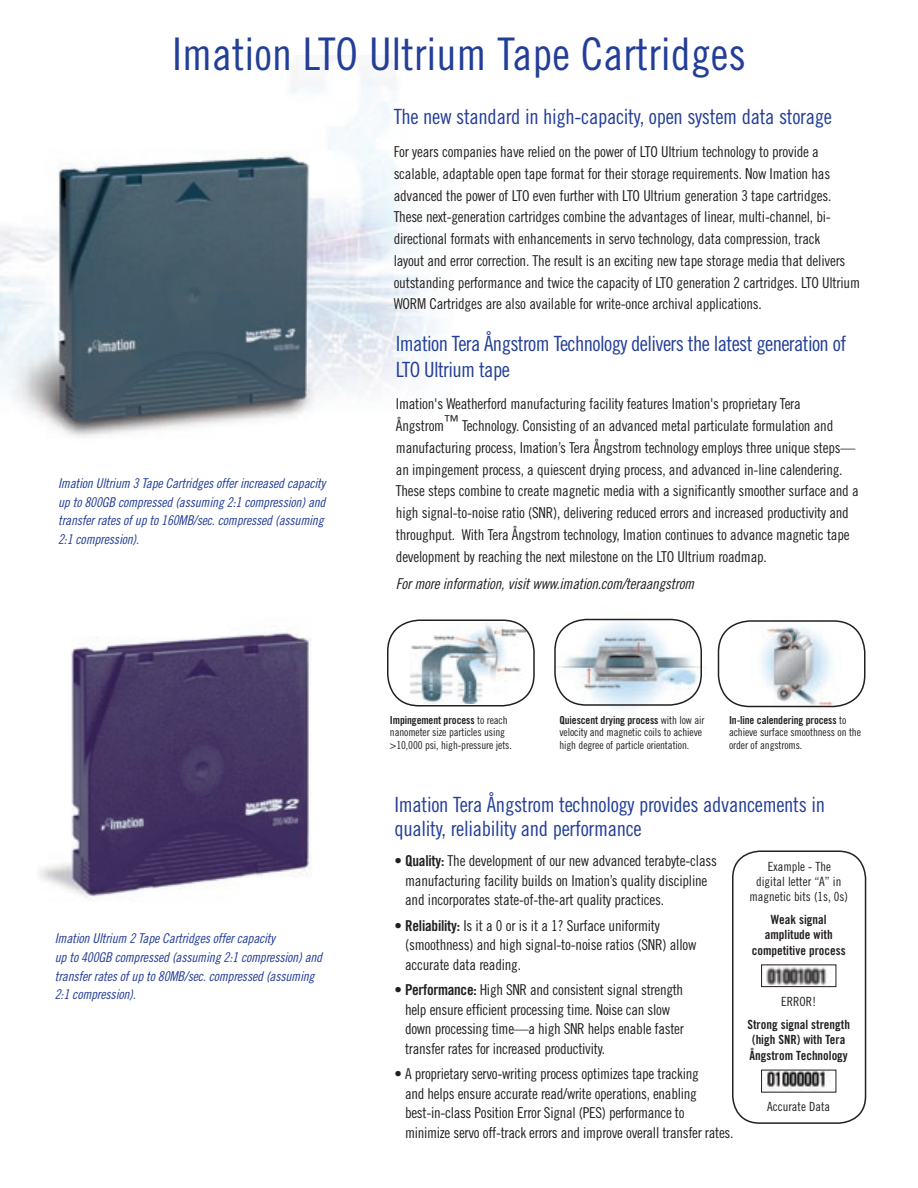
<style>
.page{position:relative;width:918px;height:1188px;background:#fff}
.page>*{position:absolute;margin:0;border:0;box-sizing:border-box;transform-origin:0 0}
.t1{font:45px "Trade Gothic Cond Eighteen";color:#233e98}
.t2{font:21px/24px "Trade Gothic Cond Eighteen";letter-spacing:-.015em;color:#233e98}
.t3{font:15px/21.8px "Trade Gothic Cond Eighteen";letter-spacing:-.015em;color:#231f20}
.t4{font:15px "Trade Gothic Cond Eighteen Obl";letter-spacing:-.015em;color:#231f20}
.t5{font:13.5px/18.6px "Trade Gothic Cond Eighteen Obl";letter-spacing:-.015em;color:#233e98}
.t6{font:12.75px/15.1px "Trade Gothic Bold Cond Twenty";color:#231f20;text-align:center}
.t7{font:12.75px/15px "Trade Gothic Cond Eighteen";color:#231f20;text-align:center}
.t8{font:10.95px/12.5px "Trade Gothic Cond Eighteen";letter-spacing:-.01em;color:#231f20}
.t9{font:10.95px "Trade Gothic Bold Cond Twenty";letter-spacing:-.01em;color:#231f20}
.s1{font-family:"Trade Gothic Cond Eighteen"}
.s2{font-family:"Trade Gothic Bold Cond Twenty"}
</style>
<div class="page">
<img style="left:579px;top:705px;width:97px;height:4px">
<svg style="left:554px;top:618px;width:148px;height:87px"></svg>
<svg style="left:387px;top:619px;width:148px;height:87px"></svg>
<img style="left:750px;top:706px;width:91px;height:3px">
<img style="left:39px;top:628px;width:273px;height:270px">
<img style="left:0;top:58px;width:441px;height:380px">
<svg style="left:732px;top:850px;width:135px;height:273px"></svg>
<svg style="left:717px;top:620px;width:149px;height:86px"></svg>
<h1 class="t1" style="left:172px;top:27px;width:575px">Imation LTO Ultrium Tape Cartridges</h1>
<p class="t5" style="left:58px;top:474px;width:269px">Imation Ultrium 3 Tape Cartridges offer increased capacity up to 800GB compressed (assuming 2:1 compression) and transfer rates of up to 160MB/sec. compressed (assuming 2:1 compression).</p>
<p class="t5" style="left:55px;top:929px;width:269px">Imation Ultrium 2 Tape Cartridges offer capacity<br>up to 400GB compressed (assuming 2:1 compression) and transfer rates of up to 80MB/sec. compressed (assuming 2:1 compression).</p>
<h2 class="t2" style="left:394px;top:105px;width:440px">The new standard in high-capacity, open system data storage</h2>
<p class="t3" style="left:394px;top:141px;width:468px">For years companies have relied on the power of LTO Ultrium technology to provide a scalable, adaptable open tape format for their storage requirements. Now Imation has advanced the power of LTO even further with LTO Ultrium generation 3 tape cartridges.<br>These next-generation cartridges combine the advantages of linear, multi-channel, bi&shy;directional formats with enhancements in servo technology, data compression, track<br>layout and error correction. The result is an exciting new tape storage media that delivers outstanding performance and twice the capacity of LTO generation 2 cartridges. LTO Ultrium WORM Cartridges are also available for write-once archival applications.</p>
<h2 class="t2" style="left:396px;top:330px;width:452px;line-height:26.2px">Imation Tera Ångstrom Technology delivers the latest generation of<br>LTO Ultrium tape</h2>
<p class="t3" style="left:396px;top:393px;width:464px">Imation's Weatherford manufacturing facility features Imation's proprietary Tera Ångstrom™ Technology. Consisting of an advanced metal particulate formulation and manufacturing process, Imation’s Tera Ångstrom technology employs three unique steps— an impingement process, a quiescent drying process, and advanced in-line calendering.<br>These steps combine to create magnetic media with a significantly smoother surface and a high signal-to-noise ratio (SNR), delivering reduced errors and increased productivity and throughput. With Tera Ångstrom technology, Imation continues to advance magnetic tape development by reaching the next milestone on the LTO Ultrium roadmap.</p>
<p class="t4" style="left:396px;top:575px;width:300px">For more information, visit www.imation.com/teraangstrom</p>
<p class="t9" style="left:390px;top:713px;width:119px">Impingement process <span class="s1">to reach</span></p>
<p class="t8" style="left:390px;top:726px;width:123px">nanometer size particles using &gt;10,000 psi, high-pressure jets.</p>
<p class="t9" style="left:559px;top:713px;width:147px">Quiescent drying process <span class="s1">with low air</span></p>
<p class="t8" style="left:559px;top:726px;width:144px">velocity and magnetic coils to achieve high degree of particle orientation.</p>
<p class="t9" style="left:729px;top:713px;width:119px">In-line calendering process <span class="s1">to</span></p>
<p class="t8" style="left:729px;top:726px;width:133px">achieve surface smoothness on the order of angstroms.</p>
<h2 class="t2" style="left:395px;top:792px;width:432px">Imation Tera Ångstrom technology provides advancements in quality, reliability and performance</h2>
<p class="t3" style="left:405px;top:851px;width:313px;line-height:19.5px;text-indent:-11px">• <span class="s2">Quality:</span> The development of our new advanced terabyte-class manufacturing facility builds on Imation’s quality discipline and incorporates state-of-the-art quality practices.</p>
<p class="t3" style="left:405px;top:915px;width:293px;line-height:19.5px;text-indent:-11px">• <span class="s2">Reliability:</span> Is it a 0 or is it a 1? Surface uniformity (smoothness) and high signal-to-noise ratios (SNR) allow accurate data reading.</p>
<p class="t3" style="left:405px;top:980px;width:280px;line-height:19.5px;text-indent:-11px">• <span class="s2">Performance:</span> High SNR and consistent signal strength help ensure efficient processing time. Noise can slow down processing time—a high SNR helps enable faster transfer rates for increased productivity.</p>
<p class="t3" style="left:405px;top:1064px;width:330px;line-height:19.5px;text-indent:-11px">• A proprietary servo-writing process optimizes tape tracking<br>and helps ensure accurate read/write operations, enabling best-in-class Position Error Signal (PES) performance to minimize servo off-track errors and improve overall transfer rates.</p>
<p class="t7" style="left:749px;top:859px;width:100px">Example - The<br>digital letter “A” in magnetic bits (1s, 0s)</p>
<p class="t6" style="left:752px;top:912px;width:95px">Weak signal amplitude with competitive process</p>
<p class="t7" style="left:781px;top:994px;width:37px">ERROR!</p>
<p class="t6" style="left:747px;top:1017px;width:104px;text-align:left">Strong signal strength (high SNR) with Tera<br>Ångstrom Technology</p>
<p class="t7" style="left:767px;top:1098px;width:64px">Accurate Data</p>
</div>
